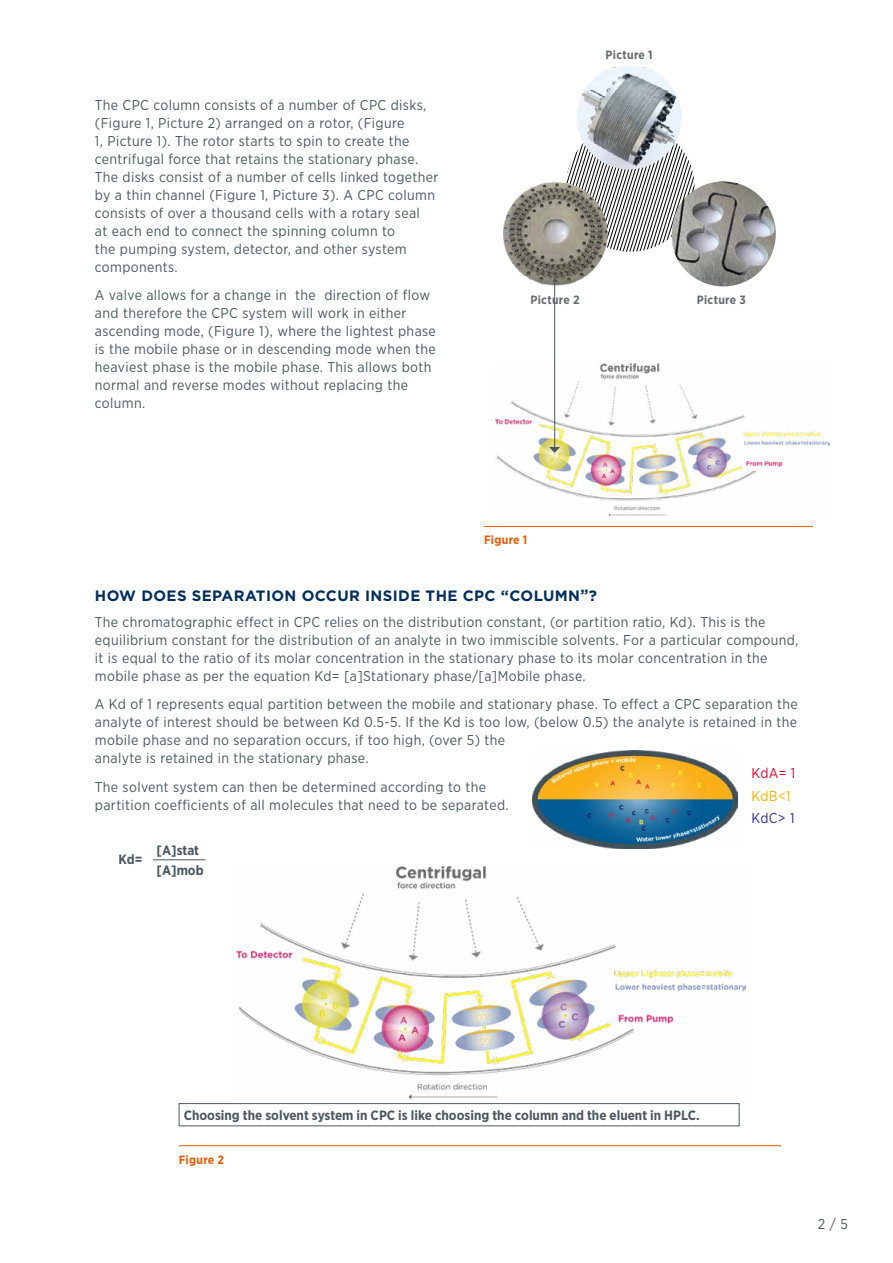
<style>
.page{position:relative;width:893px;height:1263px;background:#fff}
.page>*{position:absolute;margin:0;border:0;box-sizing:border-box;transform-origin:0 0}
.t1{font:700 15px "Gotham";letter-spacing:.025em;color:#002d5c}
.t2{font:14.25px/18px "Gotham Narrow";letter-spacing:.025em;color:#4b5860}
.t3{font:14.25px "Gotham Narrow";color:#dd052d}
.t4{font:14.25px "Gotham Narrow";color:#f9b000}
.t5{font:14.25px "Gotham Narrow";color:#2e3192}
.t6{font:700 13.5px "Gotham Narrow";color:#4b5860}
.t7{font:700 12px "Gotham Narrow";letter-spacing:.025em;color:#666c6e}
.t8{font:700 12px "Gotham Narrow";letter-spacing:.025em;color:#ea5a06}
</style>
<div class="page">
<img style="left:496px;top:362px;width:334px;height:154px">
<svg style="left:566px;top:124px;width:128px;height:135px"></svg>
<hr style="left:484px;top:526px;width:329px;height:1px;background:#ea5a06">
<img style="left:577px;top:64px;width:105px;height:105px;border-radius:52px">
<img style="left:502px;top:181px;width:105px;height:105px;border-radius:52px">
<img style="left:672px;top:181px;width:104px;height:105px">
<div style="left:179px;top:1103px;width:560px;height:23px;border:1px solid #4b5860"></div>
<img style="left:236px;top:866px;width:509px;height:232px">
<img style="left:533px;top:751px;width:204px;height:97px">
<hr style="left:153px;top:859px;width:53px;height:1px;background:#4b5860">
<hr style="left:179px;top:1145px;width:602px;height:1px;background:#ea5a06">
<hr style="left:554px;top:277px;width:1px;height:171px;background:#4b5860">
<svg style="left:549px;top:447px;width:11px;height:6px"></svg>
<p class="t2" style="left:95px;top:95px;width:345px">The CPC column consists of a number of CPC disks, (Figure 1, Picture 2) arranged on a rotor, (Figure<br>1, Picture 1). The rotor starts to spin to create the centrifugal force that retains the stationary phase.<br>The disks consist of a number of cells linked together by a thin channel (Figure 1, Picture 3). A CPC column consists of over a thousand cells with a rotary seal<br>at each end to connect the spinning column to<br>the pumping system, detector, and other system components.</p>
<p class="t2" style="left:95px;top:286px;width:342px">A valve allows for a change in the direction of flow and therefore the CPC system will work in either ascending mode, (Figure 1), where the lightest phase is the mobile phase or in descending mode when the heaviest phase is the mobile phase. This allows both normal and reverse modes without replacing the column.</p>
<p class="t7" style="left:606px;top:47px;width:49px">Picture 1</p>
<p class="t7" style="left:530px;top:292px;width:51px">Picture 2</p>
<p class="t7" style="left:697px;top:292px;width:51px">Picture 3</p>
<p class="t8" style="left:484px;top:532px;width:45px">Figure 1</p>
<p class="t1" style="left:95px;top:586px;width:487px">HOW DOES SEPARATION OCCUR INSIDE THE CPC “COLUMN</p>
<p class="t1" style="left:580px;top:577px;width:10px">„</p>
<p class="t1" style="left:589px;top:586px;width:10px">?</p>
<p class="t2" style="left:95px;top:612px;width:705px">The chromatographic effect in CPC relies on the distribution constant, (or partition ratio, Kd). This is the equilibrium constant for the distribution of an analyte in two immiscible solvents. For a particular compound, it is equal to the ratio of its molar concentration in the stationary phase to its molar concentration in the mobile phase as per the equation Kd= [a]Stationary phase/[a]Mobile phase.</p>
<p class="t2" style="left:95px;top:695px;width:704px">A Kd of 1 represents equal partition between the mobile and stationary phase. To effect a CPC separation the analyte of interest should be between Kd 0.5-5. If the Kd is too low, (below 0.5) the analyte is retained in the mobile phase and no separation occurs, if too high, (over 5) the<br>analyte is retained in the stationary phase.</p>
<p class="t2" style="left:95px;top:777px;width:415px">The solvent system can then be determined according to the partition coefficients of all molecules that need to be separated.</p>
<p class="t3" style="left:751px;top:764px;width:45px">KdA= 1</p>
<p class="t4" style="left:751px;top:787px;width:41px">KdB&lt;1</p>
<p class="t5" style="left:751px;top:809px;width:45px">KdC&gt; 1</p>
<p class="t6" style="left:119px;top:850px;width:25px">Kd=</p>
<p class="t6" style="left:157px;top:841px;width:44px">[A]stat</p>
<p class="t6" style="left:157px;top:861px;width:49px">[A]mob</p>
<p class="t6" style="left:184px;top:1107px;width:517px">Choosing the solvent system in CPC is like choosing the column and the eluent in HPLC.</p>
<p class="t8" style="left:179px;top:1152px;width:47px">Figure 2</p>
<p class="t2" style="left:818px;top:1215px;width:31px">2 / 5</p>
</div>
